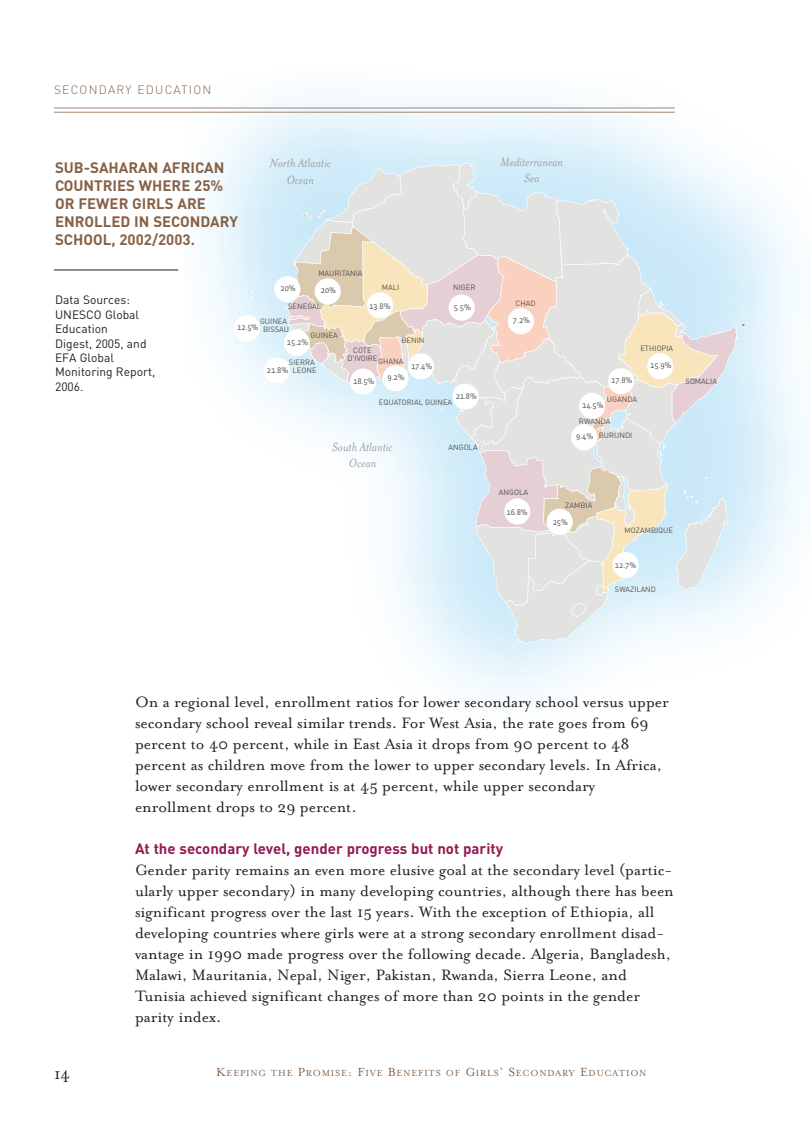
<style>
.page{position:relative;width:810px;height:1134px;background:#fff}
.page>*{position:absolute;margin:0;border:0;box-sizing:border-box;transform-origin:0 0}
.t1{font:18px "Mrs Eaves Roman";color:#231f20}
.t2{font:17.25px/21px "Mrs Eaves Roman";color:#231f20}
.t3{font:700 15px/18px "DINOT";color:#876145}
.t4{font:700 15px "DINOT";color:#931b51}
.t5{font:italic 13.65px/16.5px "Mrs Eaves";color:#9d9fa2;text-align:center}
.t6{font:12px/14.4px "DINOT";color:#231f20}
.t7{font:300 12px "DINOT";letter-spacing:.105em;color:#876145}
.t8{font:10.2px "Mrs Eaves Roman";letter-spacing:.08em;color:#876145}
.t9{font:8.4px "Vista Sans OT";color:#515151}
.t10{font:7.65px/7.6px "DINOT";color:#515151;text-align:right}
.s1{font-size:13.5px}
</style>
<div class="page">
<div style="left:778px;top:186px;width:27px;height:402px;background:#f4fbfe"></div>
<svg style="left:236px;top:288px;width:17px;height:18px"></svg>
<svg style="left:285px;top:163px;width:459px;height:481px"></svg>
<div style="left:504px;top:498px;width:26px;height:27px;background:#fff;border-radius:50%"></div>
<div style="left:613px;top:552px;width:26px;height:26px;background:#fff;border-radius:50%"></div>
<div style="left:547px;top:509px;width:26px;height:26px;background:#fff;border-radius:50%"></div>
<div style="left:367px;top:292px;width:26px;height:26px;background:#fff;border-radius:50%"></div>
<div style="left:315px;top:278px;width:26px;height:26px;background:#fff;border-radius:50%"></div>
<div style="left:274px;top:276px;width:26px;height:26px;background:#fff;border-radius:50%"></div>
<div style="left:284px;top:330px;width:26px;height:26px;background:#fff;border-radius:50%"></div>
<div style="left:264px;top:357px;width:26px;height:27px;background:#fff;border-radius:50%"></div>
<div style="left:449px;top:295px;width:26px;height:26px;background:#fff;border-radius:50%"></div>
<div style="left:508px;top:308px;width:26px;height:26px;background:#fff;border-radius:50%"></div>
<div style="left:647px;top:353px;width:26px;height:26px;background:#fff;border-radius:50%"></div>
<div style="left:608px;top:368px;width:26px;height:26px;background:#fff;border-radius:50%"></div>
<div style="left:579px;top:393px;width:26px;height:26px;background:#fff;border-radius:50%"></div>
<div style="left:571px;top:424px;width:26px;height:26px;background:#fff;border-radius:50%"></div>
<div style="left:350px;top:369px;width:26px;height:26px;background:#fff;border-radius:50%"></div>
<div style="left:382px;top:365px;width:27px;height:26px;background:#fff;border-radius:50%"></div>
<div style="left:408px;top:353px;width:26px;height:27px;background:#fff;border-radius:50%"></div>
<div style="left:452px;top:384px;width:27px;height:26px;background:#fff;border-radius:50%"></div>
<hr style="left:54px;top:108px;width:621px;height:1px;background:#a4856e">
<hr style="left:54px;top:112px;width:621px;height:1px;background:#a4856e">
<hr style="left:54px;top:270px;width:124px;height:1px;background:#231f20">
<p class="t7" style="left:54px;top:83px;width:159px">SECONDARY EDUCATION</p>
<p class="t3" style="left:55px;top:159px;width:185px">SUB-SAHARAN AFRICAN<br>COUNTRIES WHERE 25%<br>OR FEWER GIRLS ARE<br>ENROLLED IN SECONDARY<br>SCHOOL, 2002/2003.</p>
<p class="t5" style="left:269px;top:154px;width:63px">North Atlantic<br>Ocean</p>
<p class="t5" style="left:500px;top:153px;width:64px">Mediterranean ea</p>
<p class="t10" style="left:318px;top:270px;width:46px">MAURITANIA</p>
<p class="t9" style="left:285px;top:284px;width:12px">0%</p>
<p class="t9" style="left:325px;top:286px;width:12px">0%</p>
<p class="t10" style="left:453px;top:283px;width:24px">NIGER</p>
<p class="t6" style="left:55px;top:293px;width:102px">Data Sources:<br>UNESCO Global<br>Education<br>Digest, 2005, and<br>EFA Global<br>Monitoring Report,<br>2006.</p>
<p class="t10" style="left:297px;top:302px;width:26px">NEGAL</p>
<p class="t9" style="left:373px;top:301px;width:18px">3.8%</p>
<p class="t9" style="left:458px;top:302px;width:14px">.5%</p>
<p class="t10" style="left:520px;top:299px;width:17px">HAD</p>
<p class="t10" style="left:260px;top:317px;width:31px">GUINEA<br>SAU</p>
<p class="t9" style="left:241px;top:323px;width:18px">2.5%</p>
<p class="t10" style="left:311px;top:332px;width:29px">GUINEA</p>
<p class="t9" style="left:291px;top:337px;width:18px">5.2%</p>
<p class="t10" style="left:289px;top:359px;width:29px">SIERRA<br>EONE</p>
<p class="t9" style="left:271px;top:365px;width:18px">1.8%</p>
<p class="t10" style="left:347px;top:347px;width:32px;text-align:left;text-indent:11px">OTE<br>D'IVOIRE</p>
<p class="t10" style="left:378px;top:358px;width:27px">GHANA</p>
<p class="t9" style="left:357px;top:376px;width:18px">8.5%</p>
<p class="t9" style="left:392px;top:373px;width:14px">.2%</p>
<p class="t9" style="left:415px;top:361px;width:18px">7.4%</p>
<p class="t9" style="left:517px;top:316px;width:14px">.2%</p>
<p class="t9" style="left:615px;top:376px;width:18px">7.8%</p>
<p class="t10" style="left:645px;top:344px;width:30px">THIOPIA</p>
<p class="t9" style="left:654px;top:361px;width:18px">5.9%</p>
<p class="t10" style="left:690px;top:377px;width:22px">OMAL</p>
<p class="t10" style="left:379px;top:399px;width:75px">EQUATORIA GUINEA</p>
<p class="t9" style="left:460px;top:391px;width:18px">1.8%</p>
<p class="t5" style="left:332px;top:438px;width:62px">South Atlantic<br>Ocean</p>
<p class="t10" style="left:453px;top:443px;width:26px">NGOLA</p>
<p class="t10" style="left:612px;top:395px;width:26px">GANDA</p>
<p class="t9" style="left:587px;top:400px;width:18px">4.5%</p>
<p class="t9" style="left:581px;top:432px;width:14px">.4%</p>
<p class="t10" style="left:584px;top:418px;width:28px">WANDA</p>
<p class="t10" style="left:604px;top:431px;width:23px">URUN</p>
<p class="t10" style="left:503px;top:488px;width:26px">NGOLA</p>
<p class="t9" style="left:511px;top:507px;width:18px">6.8%</p>
<p class="t10" style="left:574px;top:502px;width:20px">MBIA</p>
<p class="t9" style="left:557px;top:517px;width:12px">5%</p>
<p class="t10" style="left:631px;top:527px;width:44px">OZAMBIQUE</p>
<p class="t9" style="left:619px;top:561px;width:18px">2.7%</p>
<p class="t10" style="left:619px;top:585px;width:38px">WAZILAND</p>
<p class="t2" style="left:135px;top:691px;width:535px">On a regional level, enrollment ratios for lower secondary school versus upper secondary school reveal similar trends. For West Asia, the rate goes from 69 percent to 40 percent, while in East Asia it drops from 90 percent to 48 percent as children move from the lower to upper secondary levels. In Africa, lower secondary enrollment is at 45 percent, while upper secondary enrollment drops to 29 percent.</p>
<p class="t4" style="left:135px;top:840px;width:370px">At the secondary level, gender progress but not parity</p>
<p class="t2" style="left:135px;top:859px;width:540px">Gender parity remains an even more elusive goal at the secondary level (partic&shy;ularly upper secondary) in many developing countries, although there has been significant progress over the last 15 years. With the exception of Ethiopia, all developing countries where girls were at a strong secondary enrollment disad&shy;vantage in 1990 made progress over the following decade. Algeria, Bangladesh, Malawi, Mauritania, Nepal, Niger, Pakistan, Rwanda, Sierra Leone, and Tunisia achieved significant changes of more than 20 points in the gender parity index.</p>
<p class="t1" style="left:54px;top:1063px;width:18px">14</p>
<p class="t8" style="left:216px;top:1067px;width:432px"><span class="s1">K</span>EEPING THE <span class="s1">P</span>ROMISE<span class="s1">: F</span>IVE <span class="s1">B</span>ENEFITS OF <span class="s1">G</span>IRLS<span class="s1">’ S</span>ECONDARY <span class="s1">E</span>DUCATION</p>
</div>
